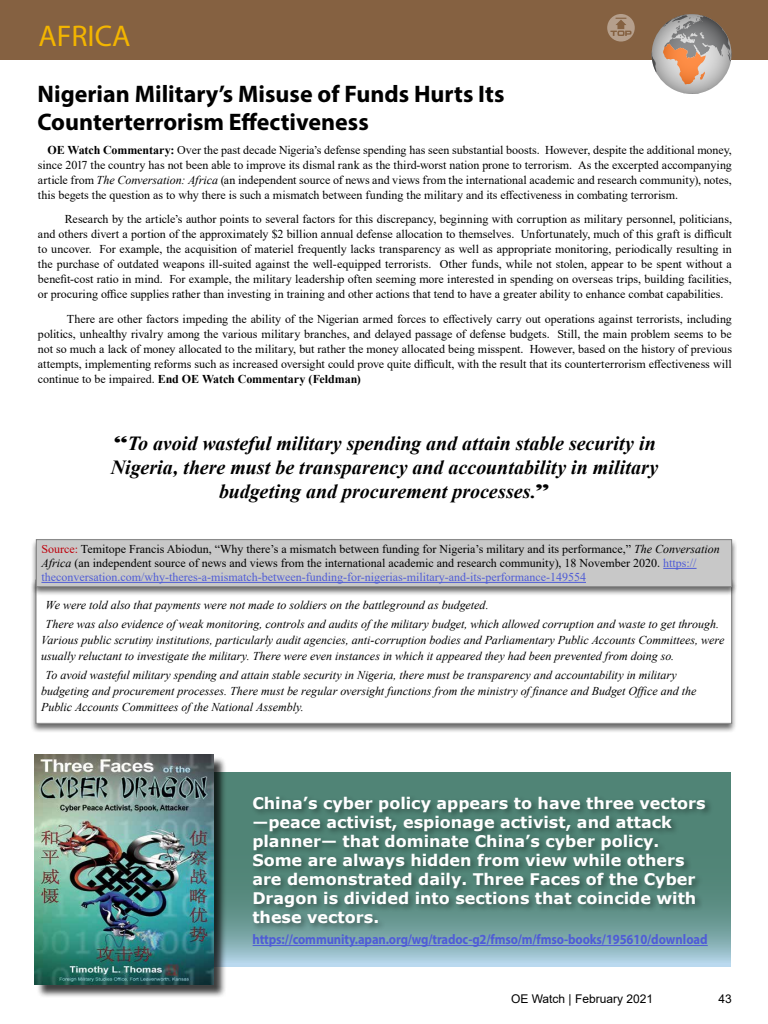
<style>
.page{position:relative;width:768px;height:1024px;background:#fff}
.page>*{position:absolute;margin:0;border:0;box-sizing:border-box;transform-origin:0 0}
.t1{font:30px "Myriad Pro";color:#f3b500}
.t2{font:700 24px/28px "Myriad Pro";color:#000}
.t3{font:italic 700 20px/24px "Times New Roman";color:#000;text-align:center}
.t4{font:700 16px/19px "Verdana";color:#fff}
.t5{font:700 14px "Myriad Pro";letter-spacing:-.01em;color:#4f5cd6;scale:.9 1}
.t6{font:12px/15px "Times New Roman";color:#000;text-align:justify}
.t7{font:italic 12px/16px "Times New Roman";color:#000}
.t8{font:12px "Arial";color:#000}
.s1{font-weight:700}
.s2{font-style:italic}
.s3{font-family:"Latin Wide";font-weight:400;font-style:normal}
.s4{color:#be000b}
.s5{color:#4f5cd6}
</style>
<div class="page">
<div style="left:0;top:0;width:768px;height:60px;background:#856141"></div>
<svg style="left:607px;top:14px;width:28px;height:28px"></svg>
<div style="left:30px;top:578px;width:707px;height:155px;background:#000;opacity:.6"></div>
<div style="left:36px;top:580px;width:696px;height:143px;background:#fff"></div>
<div style="left:31px;top:538px;width:706px;height:59px;background:#000;opacity:.6"></div>
<div style="left:36px;top:540px;width:696px;height:47px;background:#c8c8c8"></div>
<hr style="left:663px;top:568px;width:34px;height:1px;background:#4f5cd6">
<hr style="left:41px;top:582px;width:545px;height:1px;background:#4f5cd6">
<div style="left:36px;top:539px;width:696px;height:48px;border:1px solid #808080"></div>
<svg style="left:34px;top:772px;width:696px;height:195px;background:#75a19f"></svg>
<div style="left:36px;top:756px;width:191px;height:242px;background:#000;opacity:.75"></div>
<img style="left:35px;top:755px;width:178px;height:229px">
<div style="left:251px;top:795px;width:463px;height:137px;background:#000;opacity:.39"></div>
<hr style="left:253px;top:945px;width:455px;height:1px;background:#4f5cd6">
<svg style="left:652px;top:14px;width:59px;height:80px"></svg>
<svg style="left:652px;top:14px;width:80px;height:80px;background:#b1a095"></svg>
<h1 class="t1" style="left:38px;top:17px;width:94px">AFRICA</h1>
<h2 class="t2" style="left:37px;top:79px;width:469px">Nigerian Military’s Misuse of Funds Hurts Its<br>Counterterrorism Effectiveness</h2>
<p class="t6" style="left:38px;top:142px;width:695px;text-indent:10px"><span class="s1">OE Watch Commentary:</span> Over the past decade Nigeria’s defense spending has seen substantial boosts. However, despite the additional money, since 2017 the country has not been able to improve its dismal rank as the third-worst nation prone to terrorism. As the excerpted accompanying article from <span class="s2">The Conversation: Africa</span> (an independent source of news and views from the international academic and research community), notes, this begets the question as to why there is such a mismatch between funding the military and its effectiveness in combating terrorism.</p>
<p class="t6" style="left:38px;top:211px;width:696px;text-indent:27px">Research by the article’s author points to several factors for this discrepancy, beginning with corruption as military personnel, politicians, and others divert a portion of the approximately $2 billion annual defense allocation to themselves. Unfortunately, much of this graft is difficult to uncover. For example, the acquisition of materiel frequently lacks transparency as well as appropriate monitoring, periodically resulting in the purchase of outdated weapons ill-suited against the well-equipped terrorists. Other funds, while not stolen, appear to be spent without a benefit-cost ratio in mind. For example, the military leadership often seeming more interested in spending on overseas trips, building facilities, or procuring office supplies rather than investing in training and other actions that tend to have a greater ability to enhance combat capabilities.</p>
<p class="t6" style="left:38px;top:311px;width:696px;text-indent:29px">There are other factors impeding the ability of the Nigerian armed forces to effectively carry out operations against terrorists, including politics, unhealthy rivalry among the various military branches, and delayed passage of defense budgets. Still, the main problem seems to be not so much a lack of money allocated to the military, but rather the money allocated being misspent. However, based on the history of previous attempts, implementing reforms such as increased oversight could prove quite difficult, with the result that its counterterrorism effectiveness will continue to be impaired. <span class="s1">End OE Watch Commentary (Feldman)</span></p>
<h3 class="t3" style="left:111px;top:431px;width:549px"><span class="s3">“</span>To avoid wasteful military spending and attain stable security in<br>Nigeria, there must be transparency and accountability in military budgeting and procurement processes.<span class="s3">”</span></h3>
<p class="t6" style="left:41px;top:542px;width:680px;line-height:14px;text-align:left"><span class="s4">Source:</span> Temitope Francis Abiodun, “Why there’s a mismatch between funding for Nigeria’s military and its performance,” <span class="s2">The Conversation<br>Africa</span> (an independent source of news and views from the international academic and research community), 18 November 2020. <span class="s5">https:// theconversation.com/why-theres-a-mismatch-between-funding-for-nigerias-military-and-its-performance-149554</span></p>
<p class="t7" style="left:46px;top:595px;width:675px;line-height:18.9px">We were told also that payments were not made to soldiers on the battleground as budgeted.<br>There was also evidence of weak monitoring, controls and audits of the military budget, which allowed corruption and waste to get through.</p>
<p class="t7" style="left:41px;top:631px;width:685px">Various public scrutiny institutions, particularly audit agencies, anti-corruption bodies and Parliamentary Public Accounts Committees, were usually reluctant to investigate the military. There were even instances in which it appeared they had been prevented from doing so.</p>
<p class="t7" style="left:41px;top:666px;width:657px;text-indent:4px">To avoid wasteful military spending and attain stable security in Nigeria, there must be transparency and accountability in military budgeting and procurement processes. There must be regular oversight functions from the ministry of finance and Budget Office and the<br>Public Accounts Committees of the National Assembly.</p>
<p class="t4" style="left:252px;top:793px;width:455px">China’s cyber policy appears to have three vectors —peace activist, espionage activist, and attack planner— that dominate China’s cyber policy.<br>Some are always hidden from view while others are demonstrated daily. Three Faces of the Cyber Dragon is divided into sections that coincide with these vectors.</p>
<p class="t5" style="left:253px;top:930px;width:507px">https://community.apan.org/wg/tradoc-g2/fmso/m/fmso-books/195610/download</p>
<p class="t8" style="left:511px;top:990px;width:144px">OE Watch | February 2021</p>
<p class="t8" style="left:719px;top:990px;width:15px">43</p>
</div>
